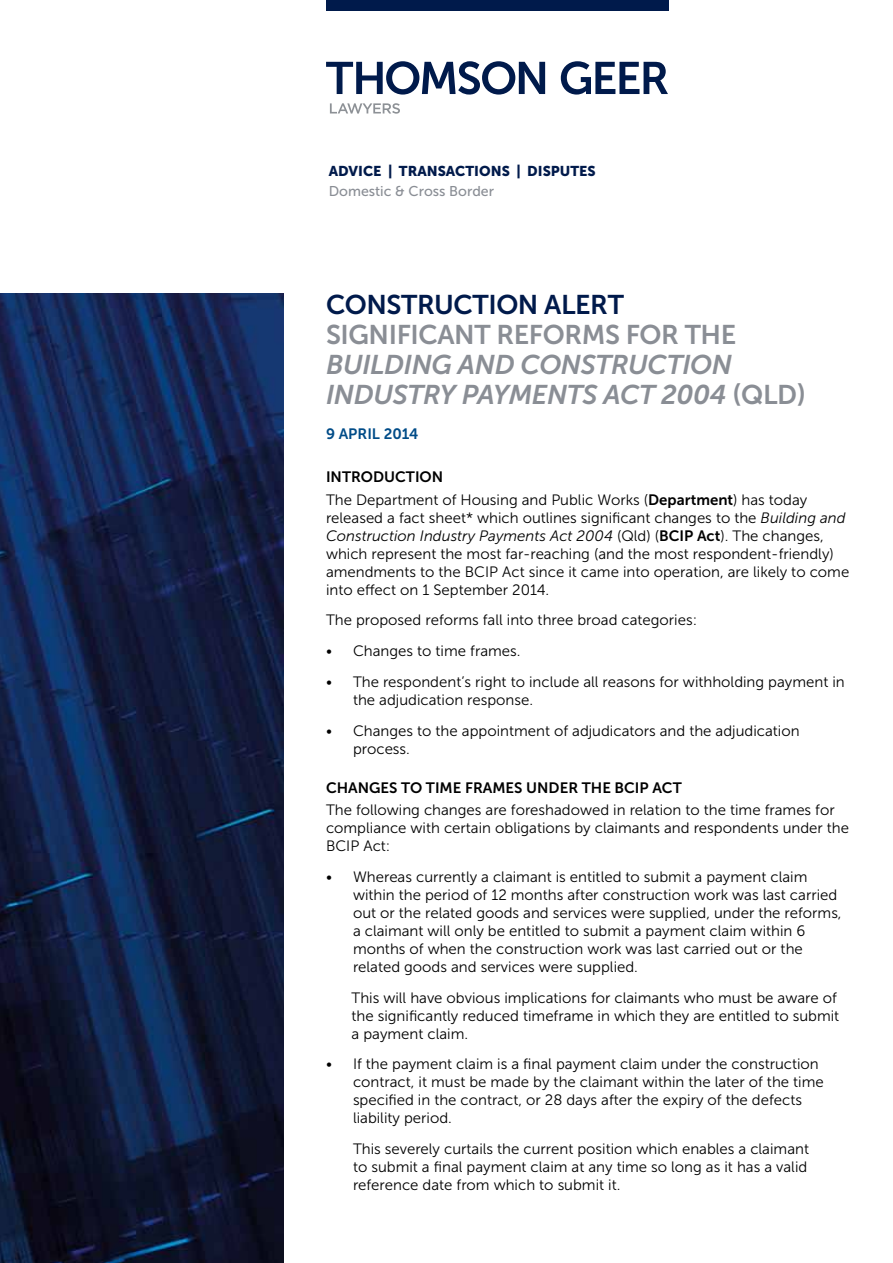
<style>
.page{position:relative;width:893px;height:1263px;background:#fff}
.page>*{position:absolute;margin:0;border:0;box-sizing:border-box;transform-origin:0 0}
.t1{font:italic 27px/30px "Museo Sans 700";letter-spacing:-.015em;color:#8a8e95}
.t2{font:27px "Museo Sans 700";letter-spacing:-.015em;color:#8a8e95}
.t3{font:27px "Museo Sans 700";letter-spacing:-.015em;color:#001a4b}
.t4{font:15px/18px "Museo Sans 300";color:#000}
.t5{font:15px "Museo Sans 700";color:#000}
.t6{font:15px "Museo Sans 700";color:#004c88}
.t7{font:14.1px "Museo Sans 900";color:#001a4b}
.t8{font:14.1px "Museo Sans 500";color:#8a8e95}
.s1{font-style:normal}
.s2{font-family:"Museo Sans 700"}
.s3{font-style:italic}
</style>
<div class="page">
<img style="left:0;top:293px;width:283px;height:970px">
<svg style="left:326px;top:61px;width:342px;height:34px"></svg>
<svg style="left:330px;top:103px;width:70px;height:11px"></svg>
<div style="left:326px;top:0;width:343px;height:10px;background:#001a4b"></div>
<p class="t7" style="left:329px;top:163px;width:269px">ADVICE | TRANSACTIONS | DISPUTES</p>
<p class="t8" style="left:329px;top:183px;width:167px">Domestic &amp; Cross Border</p>
<h1 class="t3" style="left:326px;top:289px;width:299px">CONSTRUCTION ALERT</h1>
<h1 class="t2" style="left:326px;top:319px;width:412px">SIGNIFICANT REFORMS FOR THE</h1>
<h1 class="t1" style="left:326px;top:349px;width:482px">BUILDING AND CONSTRUCTION<br>INDUSTRY PAYMENTS ACT 2004 <span class="s1">(QLD)</span></h1>
<p class="t6" style="left:326px;top:425px;width:94px">9 APRIL 2014</p>
<p class="t5" style="left:326px;top:469px;width:119px">I NTRODUCTION</p>
<p class="t4" style="left:326px;top:490px;width:521px">The Department of Housing and Public Works (<span class="s2">DEPARTMENT</span>) has today released a fact sheet* which outlines significant changes to the <span class="s3">Building and<br>Construction Industry Payments Act 2004</span> (Qld) (<span class="s2">BCIP</span></p>
<p class="t4" style="left:326px;top:526px;width:525px;text-indent:371px"><span class="s2">ACT</span>). The changes, which represent the most far-reaching (and the most respondent-friendly) amendments to the BCIP Act since it came into operation, are likely to come into effect on 1 September 2014.</p>
<p class="t4" style="left:326px;top:611px;width:373px">The proposed reforms fall into three broad categories:</p>
<p class="t4" style="left:326px;top:642px;width:196px">• Changes to time frames.</p>
<p class="t4" style="left:353px;top:673px;width:493px;text-indent:-27px">• The respondent’s right to include all reasons for withholding payment in the adjudication response.</p>
<p class="t4" style="left:353px;top:721px;width:448px;text-indent:-27px">• Changes to the appointment of adjudicators and the adjudication process.</p>
<p class="t5" style="left:326px;top:779px;width:308px">CHANGES TO TIME FRAMES UNDER THE BCIP</p>
<p class="t5" style="left:652px;top:779px;width:31px">ACT</p>
<p class="t4" style="left:326px;top:801px;width:525px">The following changes are foreshadowed in relation to the time frames for compliance with certain obligations by claimants and respondents under the<br>BCIP Act:</p>
<p class="t4" style="left:353px;top:868px;width:490px;text-indent:-27px">• Whereas currently a claimant is entitled to submit a payment claim within the period of 12 months after construction work was last carried out or the related goods and services were supplied, under the reforms, a claimant will only be entitled to submit a payment claim within 6 months of when the construction work was last carried out or the related goods and services were supplied.</p>
<p class="t4" style="left:351px;top:988px;width:489px">This will have obvious implications for claimants who must be aware of the significantly reduced timeframe in which they are entitled to submit a payment claim.</p>
<p class="t4" style="left:353px;top:1055px;width:472px;text-indent:-27px">• If the payment claim is a final payment claim under the construction contract, it must be made by the claimant within the later of the time specified in the contract, or 28 days after the expiry of the defects liability period.</p>
<p class="t4" style="left:353px;top:1140px;width:458px;text-align:justify">This severely curtails the current position which enables a claimant to submit a final payment claim at any time so long as it has a valid reference date from which to submit it.</p>
</div>
